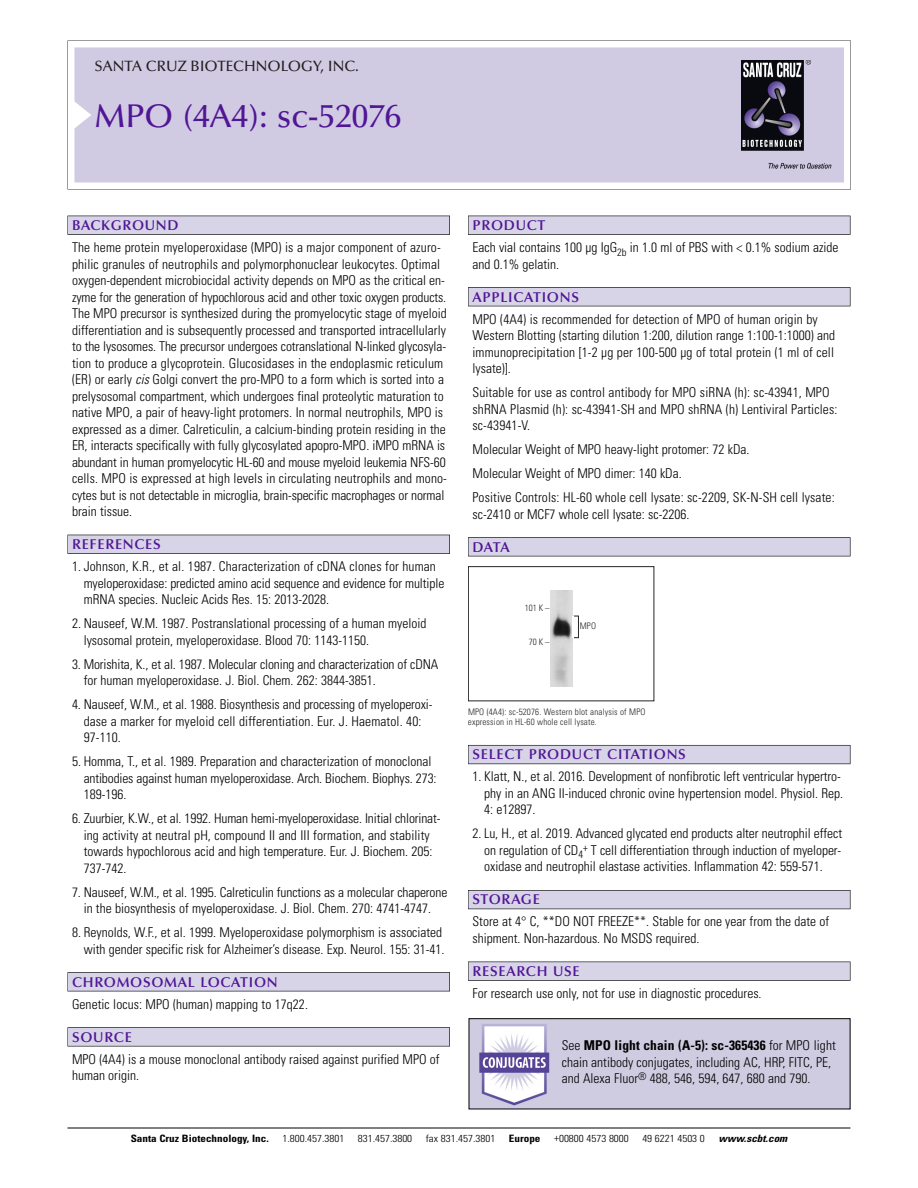
<style>
.page{position:relative;width:918px;height:1188px;background:#fff}
.page>*{position:absolute;margin:0;border:0;box-sizing:border-box;transform-origin:0 0}
.t1{font:500 33px "Optima";color:#511695}
.t2{font:500 15px "Optima";color:#231f20}
.t3{font:600 14.25px "Optima";letter-spacing:.05em;color:#511695}
.t4{font:300 condensed 13.5px/16.5px "Univers";color:#000}
.t5{font:300 condensed 10.2px "Univers";color:#000;scale:1.1 1}
.t6{font:700 condensed 10.2px "Univers";color:#000;scale:1.1 1}
.t7{font:italic 700 condensed 10.2px "Univers";color:#000;scale:1.1 1}
.t8{font:300 condensed 9px/10.5px "Univers";letter-spacing:.015em;color:#272627}
.s1{font-style:italic}
.s2{font-weight:700}
</style>
<div class="page">
<svg style="left:68px;top:40px;width:783px;height:149px"></svg>
<div style="left:74px;top:47px;width:770px;height:135px;background:#d1cae3"></div>
<img style="left:741px;top:60px;width:90px;height:108px">
<div style="left:68px;top:216px;width:382px;height:19px;background:#535256"></div>
<div style="left:68px;top:216px;width:381px;height:18px;background:#d7d4e8"></div>
<div style="left:68px;top:535px;width:382px;height:19px;background:#525156"></div>
<div style="left:68px;top:535px;width:381px;height:18px;background:#d7d4e8"></div>
<div style="left:68px;top:972px;width:382px;height:19px;background:#545357"></div>
<div style="left:68px;top:973px;width:381px;height:18px;background:#d7d4e8"></div>
<div style="left:68px;top:1027px;width:382px;height:19px;background:#575659"></div>
<div style="left:68px;top:1028px;width:381px;height:18px;background:#d7d4e8"></div>
<div style="left:468px;top:216px;width:382px;height:19px;background:#535256"></div>
<div style="left:468px;top:216px;width:382px;height:18px;background:#d7d4e8"></div>
<div style="left:468px;top:287px;width:382px;height:19px;background:#515155"></div>
<div style="left:468px;top:288px;width:382px;height:18px;background:#d7d4e8"></div>
<div style="left:468px;top:537px;width:382px;height:19px;background:#545357"></div>
<div style="left:468px;top:538px;width:382px;height:18px;background:#d7d4e8"></div>
<div style="left:468px;top:745px;width:382px;height:19px;background:#5e5d65"></div>
<div style="left:468px;top:746px;width:382px;height:18px;background:#d7d4e8"></div>
<div style="left:468px;top:890px;width:382px;height:19px;background:#55545b"></div>
<div style="left:468px;top:891px;width:382px;height:18px;background:#d7d4e8"></div>
<div style="left:468px;top:962px;width:382px;height:19px;background:#545457"></div>
<div style="left:468px;top:962px;width:382px;height:18px;background:#d7d4e8"></div>
<hr style="left:68px;top:1128px;width:782px;height:1px;background:#000">
<div style="left:468px;top:566px;width:186px;height:135px;border:1px solid #272627"></div>
<img style="left:551px;top:591px;width:21px;height:95px">
<div style="left:574px;top:616px;width:5px;height:22px;border:1px solid #272627"></div>
<img style="left:471px;top:1020px;width:377px;height:87px">
<div style="left:469px;top:1018px;width:381px;height:91px;border:1px solid #000"></div>
<p class="t2" style="left:94px;top:60px;width:266px">SANTA CRUZ BIOTECHNOLOGY, INC.</p>
<p class="t1" style="left:94px;top:102px;width:308px">MPO (4A4): sc-52076</p>
<p class="t3" style="left:72px;top:219px;width:108px">BACKGROUND</p>
<p class="t4" style="left:72px;top:240px;width:376px">The heme protein myeloperoxidase (MPO) is a major component of azuro&shy;philic granules of neutrophils and polymorphonuclear leukocytes. Optimal oxygen-dependent microbiocidal activity depends on MPO as the critical en&shy;zyme for the generation of hypochlorous acid and other toxic oxygen products.<br>The MPO precursor is synthesized during the promyelocytic stage of myeloid differentiation and is subsequently processed and transported intracellularly to the lysosomes. The precursor undergoes cotranslational N-linked glycosyla&shy;tion to produce a glycoprotein. Glucosidases in the endoplasmic reticulum (ER) or early <span class="s1">cis</span>Golgi convert the pro-MPO to a form which is sorted into a prelysosomal compartment, which undergoes final proteolytic maturation to native MPO, a pair of heavy-light protomers. In normal neutrophils, MPO is expressed as a dimer. Calreticulin, a calcium-binding protein residing in the ER, interacts specifically with fully glycosylated apopro-MPO. iMPO mRNA is abundant in human promyelocytic HL-60 and mouse myeloid leukemia NFS-60 cells. MPO is expressed at high levels in circulating neutrophils and mono&shy;cytes but is not detectable in microglia, brain-specific macrophages or normal brain tissue.</p>
<p class="t3" style="left:72px;top:538px;width:90px">REFERENCES</p>
<p class="t4" style="left:84px;top:559px;width:362px;text-indent:-12px">1. Johnson, K.R., et al. 1987. Characterization of cDNA clones for human myeloperoxidase: predicted amino acid sequence and evidence for multiple mRNA species. Nucleic Acids Res. 15: 2013-2028.</p>
<p class="t4" style="left:84px;top:616px;width:344px;text-indent:-12px">2. Nauseef, W.M. 1987. Postranslational processing of a human myeloid lysosomal protein, myeloperoxidase. Blood 70: 1143-1150.</p>
<p class="t4" style="left:84px;top:657px;width:356px;text-indent:-12px">3. Morishita, K., et al. 1987. Molecular cloning and characterization of cDNA for human myeloperoxidase. J. Biol. Chem. 262: 3844-3851.</p>
<p class="t4" style="left:84px;top:697px;width:350px;text-indent:-12px">4. Nauseef, W.M., et al. 1988. Biosynthesis and processing of myeloperoxi&shy;dase a marker for myeloid cell differentiation. Eur. J. Haematol. 40:<br>97-110.</p>
<p class="t4" style="left:84px;top:754px;width:354px;text-indent:-12px">5. Homma, T., et al. 1989. Preparation and characterization of monoclonal antibodies against human myeloperoxidase. Arch. Biochem. Biophys. 273:<br>189-196.</p>
<p class="t4" style="left:84px;top:811px;width:358px;text-indent:-12px">6. Zuurbier, K.W., et al. 1992. Human hemi-myeloperoxidase. Initial chlorinat&shy;ing activity at neutral pH, compound II and III formation, and stability towards hypochlorous acid and high temperature. Eur. J. Biochem. 205:<br>737-742.</p>
<p class="t4" style="left:72px;top:885px;width:377px;text-align:center">7. Nauseef, W.M., et al. 1995. Calreticulin functions as a molecular chaperone in the biosynthesis of myeloperoxidase. J. Biol. Chem. 270: 4741-4747.</p>
<p class="t4" style="left:72px;top:925px;width:374px;text-align:right">8. Reynolds, W.F., et al. 1999. Myeloperoxidase polymorphism is associated with gender specific risk for Alzheimer’s disease. Exp. Neurol. 155: 31-41.</p>
<p class="t3" style="left:72px;top:976px;width:207px">CHROMOSOMAL LOCATION</p>
<p class="t4" style="left:72px;top:997px;width:237px">Genetic locus: MPO (human) mapping to 17q22.</p>
<p class="t3" style="left:72px;top:1031px;width:61px">SOURCE</p>
<p class="t4" style="left:72px;top:1052px;width:369px">MPO (4A4) is a mouse monoclonal antibody raised against purified MPO of human origin.</p>
<p class="t3" style="left:473px;top:219px;width:74px">PRODUCT</p>
<p class="t4" style="left:473px;top:240px;width:368px">Each vial contains 100 µg IgG<sub>2b</sub> in 1.0 ml of PBS with &lt; 0.1% sodium azide and 0.1% gelatin.</p>
<p class="t3" style="left:473px;top:291px;width:108px">APPLICATIONS</p>
<p class="t4" style="left:473px;top:312px;width:364px">MPO (4A4) is recommended for detection of MPO of human origin by Western Blotting (starting dilution 1:200, dilution range 1:100-1:1000) and immunoprecipitation [1-2 µg per 100-500 µg of total protein (1 ml of cell lysate)].</p>
<p class="t4" style="left:473px;top:385px;width:366px">Suitable for use as control antibody for MPO siRNA (h): sc-43941, MPO shRNA Plasmid (h): sc-43941-SH and MPO shRNA (h) Lentiviral Particles: sc-43941-V.</p>
<p class="t4" style="left:473px;top:442px;width:278px">Molecular Weight of MPO heavy-light protomer: 72 kDa.</p>
<p class="t4" style="left:473px;top:466px;width:211px">Molecular Weight of MPO dimer: 140 kDa.</p>
<p class="t4" style="left:473px;top:490px;width:364px">Positive Controls: HL-60 whole cell lysate: sc-2209, SK-N-SH cell lysate: sc-2410 or MCF7 whole cell lysate: sc-2206.</p>
<p class="t3" style="left:473px;top:541px;width:39px">DATA</p>
<p class="t8" style="left:525px;top:604px;width:26px">101K –</p>
<p class="t8" style="left:529px;top:637px;width:22px">70K–</p>
<p class="t8" style="left:580px;top:622px;width:18px">MPO</p>
<p class="t8" style="left:468px;top:707px;width:179px">MPO (4A4): sc-52076. Western blot analysis of MPO expression in HL-60 whole cell lysate.</p>
<p class="t3" style="left:473px;top:749px;width:215px">SELECT PRODUCT CITATIONS</p>
<p class="t4" style="left:484px;top:770px;width:361px;text-indent:-12px">1. Klatt, N., et al. 2016. Development of nonfibrotic left ventricular hypertro&shy;phy in an ANG II-induced chronic ovine hypertension model. Physiol. Rep.<br>4: e12897.</p>
<p class="t4" style="left:484px;top:827px;width:359px;text-align:justify;text-indent:-12px">2. Lu, H., et al. 2019. Advanced glycated end products alter neutrophil effect on regulation of CD<sub>4</sub><sup>+</sup> T cell differentiation through induction of myeloper&shy;oxidase and neutrophil elastase activities. Inflammation 42: 559-571.</p>
<p class="t3" style="left:473px;top:894px;width:69px">STORAGE</p>
<p class="t4" style="left:473px;top:915px;width:358px">Store at 4° C, **DO NOT FREEZE**. Stable for one year from the date of shipment. Non-hazardous. No MSDS required.</p>
<p class="t3" style="left:473px;top:965px;width:109px">RESEARCH USE</p>
<p class="t4" style="left:473px;top:986px;width:291px">For research use only, not for use in diagnostic procedures.</p>
<p class="t4" style="left:562px;top:1039px;width:276px">See <span class="s2">MPO light chain (A-5): sc-365436</span> for MPO light chain antibody conjugates, including AC, HRP, FITC, PE, and Alexa Fluor<sup>®</sup> 488, 546, 594, 647, 680 and 790.</p>
<p class="t6" style="left:131px;top:1135px;width:127px">Santa Cruz Biotechnology, Inc.</p>
<p class="t5" style="left:282px;top:1135px;width:58px">1.800.457.3801</p>
<p class="t5" style="left:358px;top:1135px;width:51px">831.457.3800</p>
<p class="t5" style="left:426px;top:1135px;width:65px">fax 831.457.3801</p>
<p class="t6" style="left:509px;top:1135px;width:30px">Europe</p>
<p class="t5" style="left:554px;top:1135px;width:69px">+00800 4573 8000</p>
<p class="t5" style="left:642px;top:1135px;width:58px">49 6221 4503 0</p>
<p class="t7" style="left:719px;top:1135px;width:66px">www.scbt.com</p>
</div>
